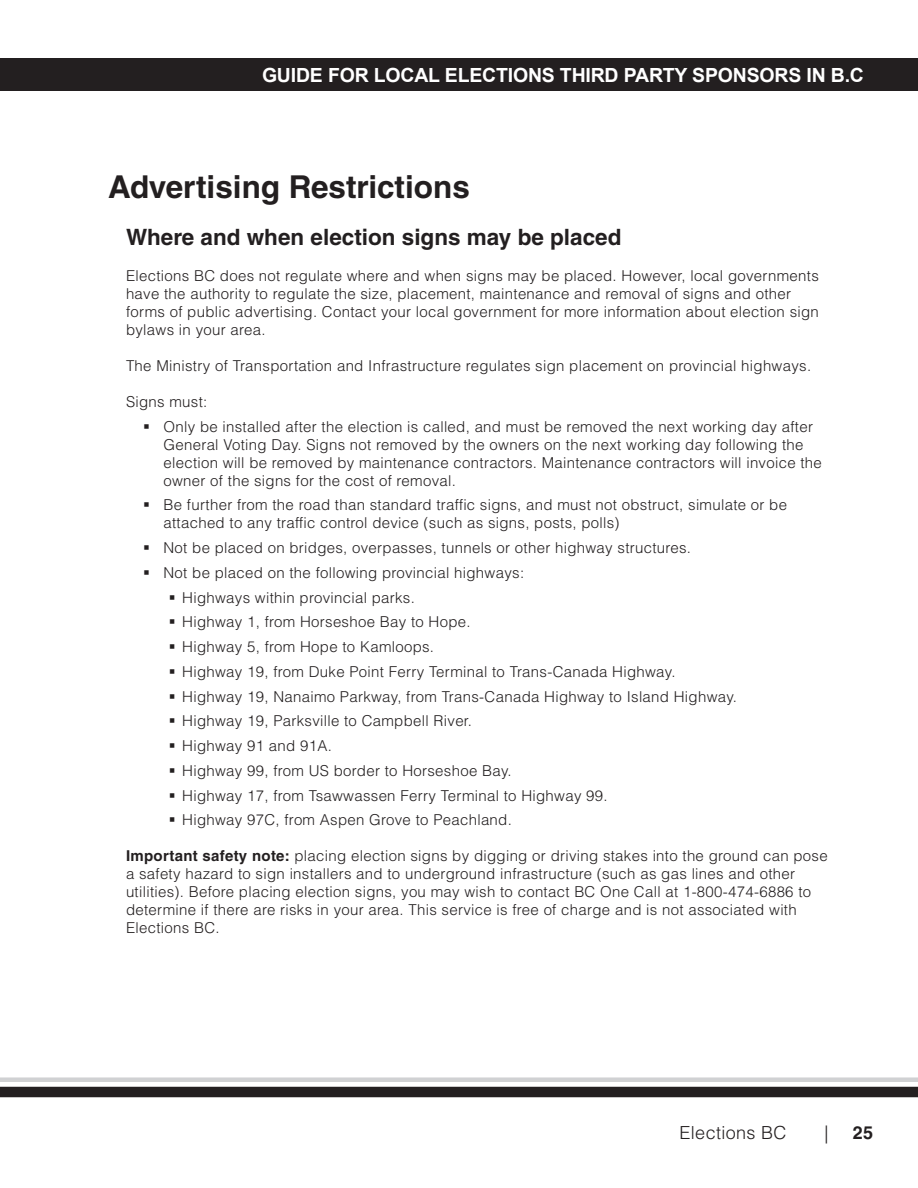
<style>
.page{position:relative;width:918px;height:1188px;background:#fff}
.page>*{position:absolute;margin:0;border:0;box-sizing:border-box;transform-origin:0 0}
.Heading_1{font:700 31.5px "Helvetica LT Std";color:#231f20}
.Heading_2__after_mai{font:700 22.5px "Helvetica LT Std";color:#231f20}
.t1{font:700 19.5px "Arial";letter-spacing:-.01em;color:#fff}
.t2{font:300 18px "Helvetica LT Std";letter-spacing:.02em;color:#231f20}
.t3{font:700 18px "Helvetica LT Std";color:#231f20}
.Body__after_bullets{font:300 15px/18px "Helvetica LT Std";letter-spacing:.02em;color:#231f20}
.Body{font:300 15px/18px "Helvetica LT Std";letter-spacing:.02em;color:#231f20}
.Body__before_bullets{font:300 15px "Helvetica LT Std";letter-spacing:.02em;color:#231f20}
.s1{font-weight:700}
</style>
<div class="page">
<div style="left:0;top:58px;width:918px;height:33px;background:#231f20"></div>
<div style="left:0;top:1087px;width:918px;height:10px;background:#231f20"></div>
<div style="left:0;top:1077px;width:918px;height:5px;background:#d0d1d3"></div>
<h3 class="t1" style="left:262px;top:62px;width:604px">GUIDE FOR LOCAL ELECTIONS THIRD PARTY SPONSORS IN B.C</h3>
<h1 class="Heading_1" style="left:108px;top:167px;width:363px">Advertising Restrictions</h1>
<p class="Heading_2__after_mai" style="left:126px;top:223px;width:497px">Where and when election signs may be placed</p>
<p class="Body" style="left:126px;top:267px;width:694px">Elections BC does not regulate where and when signs may be placed. However, local governments have the authority to regulate the size, placement, maintenance and removal of signs and other forms of public advertising. Contact your local government for more information about election sign bylaws in your area.</p>
<p class="Body__before_bullets" style="left:126px;top:356px;width:684px">The Ministry of Transportation and Infrastructure regulates sign placement on provincial highways.</p>
<p class="Body__before_bullets" style="left:126px;top:392px;width:83px">Signs must:</p>
<p class="Body__after_bullets" style="left:164px;top:417px;width:660px">Only be installed after the election is called, and must be removed the next working day after General Voting Day. Signs not removed by the owners on the next working day following the election will be removed by maintenance contractors. Maintenance contractors will invoice the owner of the signs for the cost of removal.</p>
<p class="Body__after_bullets" style="left:164px;top:496px;width:625px">Be further from the road than standard traffic signs, and must not obstruct, simulate or be attached to any traffic control device (such as signs, posts, polls)</p>
<p class="Body__after_bullets" style="left:164px;top:539px;width:526px">Not be placed on bridges, overpasses, tunnels or other highway structures.</p>
<p class="Body__after_bullets" style="left:164px;top:564px;width:362px">Not be placed on the following provincial highways:</p>
<p class="Body__after_bullets" style="left:182px;top:588px;width:231px">Highways within provincial parks.</p>
<p class="Body__after_bullets" style="left:182px;top:613px;width:287px">Highway 1, from Horseshoe Bay to Hope.</p>
<p class="Body__after_bullets" style="left:182px;top:638px;width:250px">Highway 5, from Hope to Kamloops.</p>
<p class="Body__after_bullets" style="left:182px;top:663px;width:492px">Highway 19, from Duke Point Ferry Terminal to Trans-Canada Highway.</p>
<p class="Body__after_bullets" style="left:182px;top:687px;width:553px">Highway 19, Nanaimo Parkway, from Trans-Canada Highway to Island Highway.</p>
<p class="Body__after_bullets" style="left:182px;top:712px;width:288px">Highway 19, Parksville to Campbell River.</p>
<p class="Body__after_bullets" style="left:182px;top:737px;width:148px">Highway 91 and 91A.</p>
<p class="Body__after_bullets" style="left:182px;top:762px;width:328px">Highway 99, from US border to Horseshoe Bay.</p>
<p class="Body__after_bullets" style="left:182px;top:786px;width:424px">Highway 17, from Tsawwassen Ferry Terminal to Highway 99.</p>
<p class="Body__after_bullets" style="left:182px;top:811px;width:328px">Highway 97C, from Aspen Grove to Peachland.</p>
<p class="Body__after_bullets" style="left:126px;top:847px;width:703px"><span class="s1">Important safety note:</span> placing election signs by digging or driving stakes into the ground can pose a safety hazard to sign installers and to underground infrastructure (such as gas lines and other utilities). Before placing election signs, you may wish to contact BC One Call at 1-800-474-6886 to determine if there are risks in your area. This service is free of charge and is not associated with Elections BC.</p>
<p class="t2" style="left:680px;top:1121px;width:108px">Elections BC</p>
<p class="t2" style="left:824px;top:1121px;width:5px">|</p>
<p class="t3" style="left:853px;top:1122px;width:22px">25</p>
</div>
